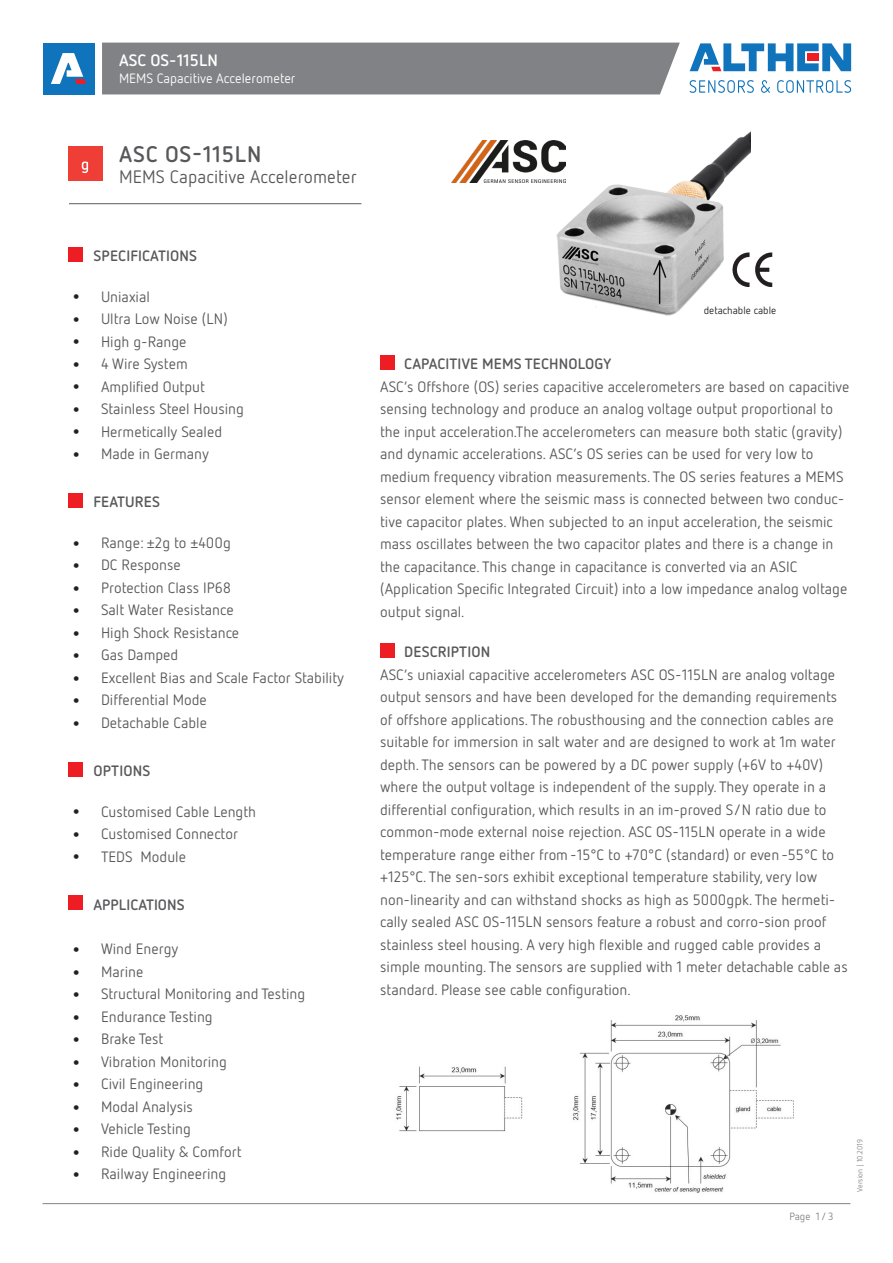
<style>
.page{position:relative;width:893px;height:1263px;background:#fff}
.page>*{position:absolute;margin:0;border:0;box-sizing:border-box;transform-origin:0 0}
.t1{font:700 22.5px "Netto OT";letter-spacing:.035em;color:#57585a}
.t2{font:18px "Netto OT";letter-spacing:.005em;color:#57585a}
._1Head_12pf_Bold{font:700 16.5px "Netto OT";color:#fff}
.FT_10pt_regular{font:15px/22.5px "Netto OT";color:#57585a}
.Fliesstext_Head_10p{font:700 15px "Netto OT";letter-spacing:.01em;color:#57585a}
.FT_10pt_regular-2{font:700 15px "Netto OT";letter-spacing:.01em;color:#57585a}
._1Head_12pf_Bold-2{font:13.5px "Netto OT";color:#fff}
.t3{font:10.5px "Netto OT";color:#231f20}
.t4{font:10.5px "Netto OT";color:#808285}
.t5{font:7.5px "Netto OT";color:#808285}
.s1{font-size:27px;color:#231f20}
</style>
<div class="page">
<div style="left:102px;top:43px;width:578px;height:51px;background:#808285"></div>
<hr style="left:43px;top:1203px;width:807px;height:1px;background:#808285">
<div style="left:43px;top:43px;width:51px;height:51px;background:#1074bc"></div>
<svg style="left:51px;top:53px;width:35px;height:31px"></svg>
<svg style="left:690px;top:80px;width:64px;height:13px"></svg>
<svg style="left:761px;top:80px;width:9px;height:13px"></svg>
<svg style="left:777px;top:80px;width:74px;height:13px"></svg>
<svg style="left:690px;top:43px;width:161px;height:28px"></svg>
<div style="left:68px;top:147px;width:34px;height:34px;background:#ee3e35"></div>
<svg style="left:82px;top:162px;width:6px;height:11px"></svg>
<img style="left:556px;top:132px;width:195px;height:184px">
<img style="left:730px;top:251px;width:43px;height:38px">
<div style="left:68px;top:895px;width:15px;height:15px;background:#ee1d23"></div>
<div style="left:68px;top:493px;width:15px;height:15px;background:#ee1d23"></div>
<div style="left:68px;top:247px;width:15px;height:14px;background:#ee1d23"></div>
<div style="left:68px;top:762px;width:15px;height:14px;background:#ee1d23"></div>
<div style="left:380px;top:355px;width:15px;height:15px;background:#ee1d23"></div>
<div style="left:380px;top:643px;width:15px;height:15px;background:#ee1d23"></div>
<img style="left:451px;top:140px;width:114px;height:43px">
<img style="left:396px;top:1015px;width:398px;height:178px">
<hr style="left:69px;top:203px;width:292px;height:1px;background:#6c6d70">
<p class="_1Head_12pf_Bold" style="left:119px;top:50px;width:100px">ASC OS-115LN</p>
<p class="_1Head_12pf_Bold-2" style="left:119px;top:70px;width:178px">MEMS Capacitive Accelerometer</p>
<p class="t1" style="left:119px;top:140px;width:144px">ASC OS-115LN</p>
<p class="t2" style="left:119px;top:166px;width:239px">MEMS Capacitive Accelerometer</p>
<p class="Fliesstext_Head_10p" style="left:94px;top:246px;width:105px">SPECIFICATIONS</p>
<p class="FT_10pt_regular" style="left:69px;top:285px;width:82px"><span class="s1">•</span> Uniaxial</p>
<p class="FT_10pt_regular" style="left:69px;top:307px;width:160px"><span class="s1">•</span> Ultra Low Noise (LN)</p>
<p class="FT_10pt_regular" style="left:69px;top:330px;width:119px"><span class="s1">•</span> High g-Range</p>
<p class="FT_10pt_regular" style="left:69px;top:352px;width:120px"><span class="s1">•</span> 4 Wire System</p>
<p class="FT_10pt_regular" style="left:69px;top:375px;width:137px"><span class="s1">•</span> Amplified Output</p>
<p class="FT_10pt_regular" style="left:69px;top:397px;width:176px"><span class="s1">•</span> Stainless Steel Housing</p>
<p class="FT_10pt_regular" style="left:69px;top:420px;width:155px"><span class="s1">•</span> Hermetically Sealed</p>
<p class="FT_10pt_regular" style="left:69px;top:442px;width:141px"><span class="s1">•</span> Made in Germany</p>
<p class="Fliesstext_Head_10p" style="left:94px;top:493px;width:68px">FEATURES</p>
<p class="FT_10pt_regular" style="left:69px;top:531px;width:163px"><span class="s1">•</span> Range: ±2g to ±400g</p>
<p class="FT_10pt_regular" style="left:69px;top:554px;width:113px"><span class="s1">•</span> DC Response</p>
<p class="FT_10pt_regular" style="left:69px;top:576px;width:164px"><span class="s1">•</span> Protection Class IP68</p>
<p class="FT_10pt_regular" style="left:69px;top:599px;width:166px"><span class="s1">•</span> Salt Water Resistance</p>
<p class="FT_10pt_regular" style="left:69px;top:621px;width:172px"><span class="s1">•</span> High Shock Resistance</p>
<p class="FT_10pt_regular" style="left:69px;top:644px;width:111px"><span class="s1">•</span> Gas Damped</p>
<p class="FT_10pt_regular" style="left:69px;top:666px;width:276px"><span class="s1">•</span> Excellent Bias and Scale Factor Stability</p>
<p class="FT_10pt_regular" style="left:69px;top:689px;width:139px"><span class="s1">•</span> Differential Mode</p>
<p class="FT_10pt_regular" style="left:69px;top:711px;width:139px"><span class="s1">•</span> Detachable Cable</p>
<p class="Fliesstext_Head_10p" style="left:94px;top:761px;width:58px">OPTIONS</p>
<p class="FT_10pt_regular" style="left:69px;top:800px;width:188px"><span class="s1">•</span> Customised Cable Length</p>
<p class="FT_10pt_regular" style="left:69px;top:822px;width:170px"><span class="s1">•</span> Customised Connector</p>
<p class="FT_10pt_regular" style="left:69px;top:845px;width:118px"><span class="s1">•</span> TEDS Module</p>
<p class="Fliesstext_Head_10p" style="left:94px;top:895px;width:93px">APPLICATIONS</p>
<p class="FT_10pt_regular" style="left:69px;top:937px;width:111px"><span class="s1">•</span> Wind Energy</p>
<p class="FT_10pt_regular" style="left:69px;top:960px;width:76px"><span class="s1">•</span> Marine</p>
<p class="FT_10pt_regular" style="left:69px;top:982px;width:238px"><span class="s1">•</span> Structural Monitoring and Testing</p>
<p class="FT_10pt_regular" style="left:69px;top:1005px;width:145px"><span class="s1">•</span> Endurance Testing</p>
<p class="FT_10pt_regular" style="left:69px;top:1027px;width:96px"><span class="s1">•</span> Brake Test</p>
<p class="FT_10pt_regular" style="left:69px;top:1050px;width:159px"><span class="s1">•</span> Vibration Monitoring</p>
<p class="FT_10pt_regular" style="left:69px;top:1072px;width:136px"><span class="s1">•</span> Civil Engineering</p>
<p class="FT_10pt_regular" style="left:69px;top:1095px;width:125px"><span class="s1">•</span> Modal Analysis</p>
<p class="FT_10pt_regular" style="left:69px;top:1117px;width:123px"><span class="s1">•</span> Vehicle Testing</p>
<p class="FT_10pt_regular" style="left:69px;top:1140px;width:174px"><span class="s1">•</span> Ride Quality &amp; Comfort</p>
<p class="FT_10pt_regular" style="left:69px;top:1162px;width:159px"><span class="s1">•</span> Railway Engineering</p>
<p class="t3" style="left:704px;top:304px;width:74px">detachable cable</p>
<p class="FT_10pt_regular-2" style="left:404px;top:355px;width:209px">CAPACITIVE MEMS TECHNOLOGY</p>
<p class="FT_10pt_regular" style="left:380px;top:375px;width:471px">ASC’s Offshore (OS) series capacitive accelerometers are based on capacitive sensing technology and produce an analog voltage output proportional to the input acceleration.The accelerometers can measure both static (gravity) and dynamic accelerations. ASC’s OS series can be used for very low to medium frequency vibration measurements. The OS series features a MEMS sensor element where the seismic mass is connected between two conduc&shy;tive capacitor plates. When subjected to an input acceleration, the seismic mass oscillates between the two capacitor plates and there is a change in the capacitance. This change in capacitance is converted via an ASIC (Application Specific Integrated Circuit) into a low impedance analog voltage output signal.</p>
<p class="FT_10pt_regular-2" style="left:404px;top:643px;width:88px">DESCRIPTION</p>
<p class="FT_10pt_regular" style="left:380px;top:663px;width:469px">ASC’s uniaxial capacitive accelerometers ASC OS-115LN are analog voltage output sensors and have been developed for the demanding requirements of offshore applications. The robusthousing and the connection cables are suitable for immersion in salt water and are designed to work at 1m water depth. The sensors can be powered by a DC power supply (+6V to +40V) where the output voltage is independent of the supply. They operate in a differential configuration, which results in an im-proved S/N ratio due to common-mode external noise rejection. ASC OS-115LN operate in a wide temperature range either from -15°C to +70°C (standard) or even -55°C to +125°C. The sen-sors exhibit exceptional temperature stability, very low non-linearity and can withstand shocks as high as 5000gpk. The hermeti&shy;cally sealed ASC OS-115LN sensors feature a robust and corro-sion proof stainless steel housing. A very high flexible and rugged cable provides a simple mounting. The sensors are supplied with 1 meter detachable cable as standard. Please see cable configuration.</p>
<p class="t4" style="left:789px;top:1210px;width:46px">Page 1 / 3</p>
<p class="t5" style="left:855px;top:1191px;width:54px;rotate:-90deg">Version | 10.2019</p>
</div>
